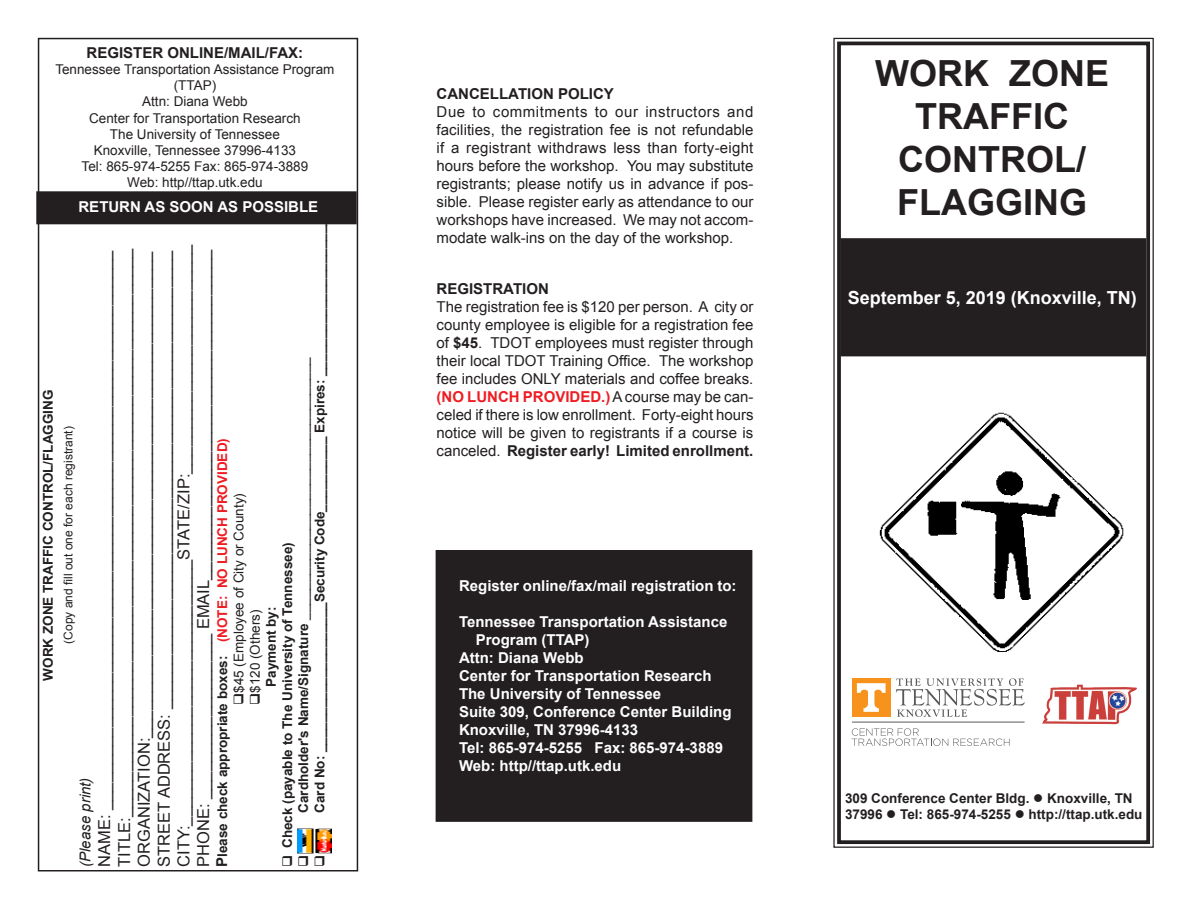
<style>
.page{position:relative;width:1188px;height:918px;background:#fff}
.page>*{position:absolute;margin:0;border:0;box-sizing:border-box;transform-origin:0 0}
.heading{font:700 36px/43.2px "Arial";color:#231f20;text-align:center}
.Headline{font:700 18px "Arial";color:#fff}
.t1{font:16.5px "Arial";color:#231f20}
.description{font:15px/18px "Arial";color:#231f20;text-align:justify}
.description-2{font:700 15px/18px "Arial";color:#fff}
.heading-2{font:700 15px "Arial";color:#231f20}
.arial_desciption{font:700 15px "Arial";color:#231f20}
.t2{font:italic 15px "Arial";color:#231f20}
.contents{font:700 15px "Arial";color:#fff}
.arial_desciption-2{font:13.5px "Arial";color:#231f20}
.t3{font:700 13.5px/16.2px "Arial";color:#231f20}
.t4{font:12px "Arial";color:#231f20}
.s1{font-weight:700}
.s2{font-size:15px}
.s3{color:#ee1d23}
.s4{font-weight:700;color:#ee1d23}
</style>
<div class="page">
<svg style="left:833px;top:37px;width:321px;height:811px"></svg>
<div style="left:837px;top:42px;width:313px;height:802px;border:4px solid #231f20"></div>
<div style="left:38px;top:38px;width:320px;height:834px;border:2px solid #231f20"></div>
<img style="left:878px;top:409px;width:251px;height:365px">
<div style="left:841px;top:239px;width:305px;height:117px;background:#231f20"></div>
<div style="left:840px;top:238px;width:306px;height:118px;border:2px solid #231f20"></div>
<img style="left:297px;top:828px;width:35px;height:26px">
<div style="left:37px;top:192px;width:319px;height:32px;background:#231f20"></div>
<div style="left:36px;top:191px;width:321px;height:33px;border:2px solid #231f20"></div>
<div style="left:436px;top:551px;width:316px;height:270px;background:#231f20"></div>
<div style="left:436px;top:550px;width:316px;height:272px;border:2px solid #231f20"></div>
<img style="left:1043px;top:684px;width:94px;height:41px">
<hr style="left:852px;top:722px;width:173px;height:1px;background:#57585a">
<svg style="left:896px;top:678px;width:129px;height:39px"></svg>
<div style="left:852px;top:678px;width:38px;height:39px;background:#f7931d"></div>
<svg style="left:857px;top:683px;width:29px;height:29px"></svg>
<svg style="left:852px;top:728px;width:158px;height:18px"></svg>
<p class="arial_desciption" style="left:87px;top:42px;width:218px">REGISTER ONLINE/MAIL/FAX:</p>
<p class="arial_desciption-2" style="left:55px;top:60px;width:281px">Tennessee Transportation Assistance Program</p>
<p class="arial_desciption-2" style="left:174px;top:77px;width:44px">(TTAP)</p>
<p class="arial_desciption-2" style="left:142px;top:93px;width:107px">Attn: Diana Webb</p>
<p class="arial_desciption-2" style="left:89px;top:109px;width:213px">Center for Transportation Research</p>
<p class="arial_desciption-2" style="left:110px;top:125px;width:172px">The University of Tennessee</p>
<p class="arial_desciption-2" style="left:94px;top:141px;width:204px">Knoxville, Tennessee 37996-4133</p>
<p class="arial_desciption-2" style="left:82px;top:158px;width:228px">Tel: 865-974-5255 Fax: 865-974-3889</p>
<p class="arial_desciption-2" style="left:127px;top:174px;width:137px">Web: http//ttap.utk.edu</p>
<p class="description-2" style="left:78px;top:198px;width:241px">RETURN AS SOON AS POSSIBLE</p>
<p class="t3" style="left:312px;top:813px;width:611px;rotate:-90deg">Card No: ____________________Security Code__________ Expires: _______________________</p>
<p class="t1" style="left:94px;top:867px;width:618px;rotate:-90deg">NAME: _____________________________________________________________</p>
<p class="t1" style="left:113px;top:867px;width:620px;rotate:-90deg">TITLE:______________________________________________________________</p>
<p class="t1" style="left:133px;top:867px;width:617px;rotate:-90deg">ORGANIZATION:_____________________________________________________</p>
<p class="t1" style="left:153px;top:867px;width:618px;rotate:-90deg">STREET ADDRESS: __________________________________________________</p>
<p class="t1" style="left:173px;top:867px;width:624px;rotate:-90deg">CITY:_____________________________STATE/ZIP:_________________________</p>
<p class="t1" style="left:193px;top:867px;width:619px;rotate:-90deg">PHONE: __________________ EMAIL____________________________________</p>
<p class="arial_desciption-2" style="left:295px;top:813px;width:458px;rotate:-90deg"><span class="s1">Cardholder's Name/Signature</span> ___________________________________</p>
<p class="t3" style="left:40px;top:681px;width:292px;rotate:-90deg">WORK ZONE TRAFFIC CONTROL/FLAGGING</p>
<p class="t4" style="left:60px;top:644px;width:219px;rotate:-90deg">(Copy and fill out one for each registrant)</p>
<p class="t3" style="left:215px;top:867px;width:430px;rotate:-90deg"><span class="s2">P</span>lease check appropriate boxes: <span class="s3">(NOTE: NO LUNCH PROVIDED)</span></p>
<p class="arial_desciption-2" style="left:230px;top:705px;width:213px;rotate:-90deg">❑$45 (Employee of City or County)</p>
<p class="t3" style="left:280px;top:867px;width:326px;rotate:-90deg">❑ Check (payable to The University of Tennessee)</p>
<p class="arial_desciption-2" style="left:246px;top:705px;width:97px;rotate:-90deg">❑$120 (Others)</p>
<p class="t3" style="left:263px;top:687px;width:82px;rotate:-90deg">Payment by:</p>
<p class="t2" style="left:76px;top:867px;width:91px;rotate:-90deg">(Please print)</p>
<p class="heading-2" style="left:437px;top:83px;width:179px">CANCELLATION POLICY</p>
<p class="description" style="left:437px;top:103px;width:318px">Due to commitments to our instructors and facilities, the registration fee is not refundable if a registrant withdraws less than forty-eight hours before the workshop. You may substitute registrants; please notify us in advance if pos&shy;sible. Please register early as attendance to our workshops have increased. We may not accom&shy;modate walk-ins on the day of the workshop.</p>
<p class="heading-2" style="left:437px;top:279px;width:114px">REGISTRATION</p>
<p class="description" style="left:437px;top:298px;width:318px">The registration fee is $120 per person. A city or county employee is eligible for a registration fee of <span class="s1">$45</span>. TDOT employees must register through their local TDOT Training Office. The workshop fee includes ONLY materials and coffee breaks. <span class="s4">(NO LUNCH PROVIDED.)</span> A course may be can&shy;celed if there is low enrollment. Forty-eight hours notice will be given to registrants if a course is canceled. <span class="s1">Register early! Limited enrollment.</span></p>
<p class="description-2" style="left:459px;top:577px;width:279px">Register online/fax/mail registration to:</p>
<p class="description-2" style="left:459px;top:613px;width:270px">Tennessee Transportation Assistance</p>
<p class="contents" style="left:476px;top:629px;width:115px">Program (TTAP)</p>
<p class="description-2" style="left:459px;top:649px;width:126px">Attn: Diana Webb</p>
<p class="description-2" style="left:459px;top:667px;width:254px">Center for Transportation Research</p>
<p class="description-2" style="left:459px;top:685px;width:204px">The University of Tennessee</p>
<p class="description-2" style="left:459px;top:703px;width:274px">Suite 309, Conference Center Building</p>
<p class="description-2" style="left:459px;top:721px;width:181px">Knoxville, TN 37996-4133</p>
<p class="description-2" style="left:459px;top:739px;width:266px">Tel: 865-974-5255 Fax: 865-974-3889<br>Web: http//ttap.utk.edu</p>
<p class="heading" style="left:875px;top:53px;width:235px">WORK ZONE</p>
<p class="heading" style="left:898px;top:96px;width:189px">TRAFFIC<br>CONTROL/</p>
<p class="heading" style="left:897px;top:182px;width:192px">FLAGGING</p>
<p class="Headline" style="left:848px;top:286px;width:291px">September 5, 2019 (Knoxville, TN)</p>
<p class="t3" style="left:845px;top:790px;width:299px">309 Conference Center Bldg. ● Knoxville, TN<br>37996 ● Tel: 865-974-5255 ● http://ttap.utk.edu</p>
</div>
